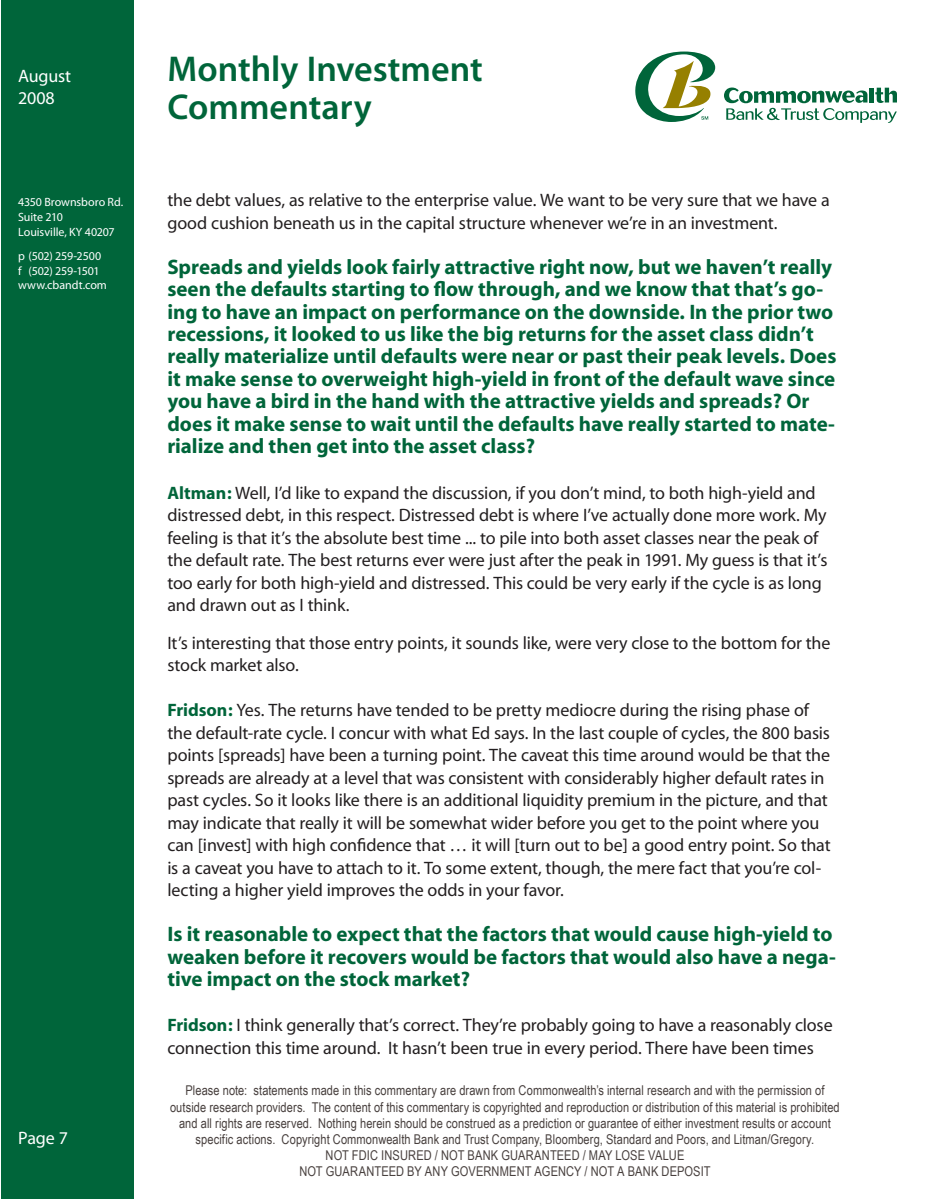
<style>
.page{position:relative;width:929px;height:1199px;background:#fff}
.page>*{position:absolute;margin:0;border:0;box-sizing:border-box;transform-origin:0 0}
.t1{font:600 36px/37.5px "Myriad Pro";color:#00653a}
.t2{font:700 21px/22.5px "Myriad";color:#00653a}
.t3{font:18px/22.5px "Myriad";letter-spacing:-.01em;color:#231f20}
.t4{font:18px/21.6px "Myriad Pro";letter-spacing:-.01em;color:#fff}
.t5{font:18px "Myriad";color:#fff}
.t6{font:13.5px/16.2px "Arial Narrow";letter-spacing:.005em;color:#48403e;text-align:center}
.t7{font:12px/15px "Myriad Pro";letter-spacing:-.005em;color:#fff}
.s1{font-weight:700;color:#00653a}
</style>
<div class="page">
<div style="left:1px;top:0;width:133px;height:1199px;background:#00653a"></div>
<svg style="left:635px;top:52px;width:80px;height:70px"></svg>
<svg style="left:724px;top:88px;width:172px;height:35px"></svg>
<p class="t4" style="left:18px;top:65px;width:55px">August<br>2008</p>
<p class="t7" style="left:18px;top:195px;width:107px">4350 Brownsboro Rd.<br>Suite 210<br>Louisville, KY 40207</p>
<p class="t7" style="left:18px;top:249px;width:90px;line-height:14.4px">p (502) 259-2500 f (502) 259-1501 www.cbandt.com</p>
<p class="t5" style="left:18px;top:1129px;width:51px">Page 7</p>
<h1 class="t1" style="left:167px;top:49px;width:317px">Monthly Investment<br>Commentary</h1>
<p class="t3" style="left:167px;top:189px;width:664px">the debt values, as relative to the enterprise value. We want to be very sure that we have a good cushion beneath us in the capital structure whenever we’re in an investment.</p>
<p class="t2" style="left:167px;top:256px;width:670px">Spreads and yields look fairly attractive right now, but we haven’t really seen the defaults starting to flow through, and we know that that’s go&shy;ing to have an impact on performance on the downside. In the prior two recessions, it looked to us like the big returns for the asset class didn’t really materialize until defaults were near or past their peak levels. Does it make sense to overweight high-yield in front of the default wave since you have a bird in the hand with the attractive yields and spreads? Or does it make sense to wait until the defaults have really started to mate&shy;rialize and then get into the asset class?</p>
<p class="t3" style="left:167px;top:482px;width:661px"><span class="s1">Altman:</span> Well, I’d like to expand the discussion, if you don’t mind, to both high-yield and distressed debt, in this respect. Distressed debt is where I’ve actually done more work. My feeling is that it’s the absolute best time ... to pile into both asset classes near the peak of the default rate. The best returns ever were just after the peak in 1991. My guess is that it’s too early for both high-yield and distressed. This could be very early if the cycle is as long and drawn out as I think.</p>
<p class="t3" style="left:167px;top:632px;width:664px">It’s interesting that those entry points, it sounds like, were very close to the bottom for the stock market also.</p>
<p class="t3" style="left:167px;top:699px;width:665px"><span class="s1">Fridson:</span> Yes. The returns have tended to be pretty mediocre during the rising phase of the default-rate cycle. I concur with what Ed says. In the last couple of cycles, the 800 basis points [spreads] have been a turning point. The caveat this time around would be that the spreads are already at a level that was consistent with considerably higher default rates in past cycles. So it looks like there is an additional liquidity premium in the picture, and that may indicate that really it will be somewhat wider before you get to the point where you can [invest] with high confidence that … it will [turn out to be] a good entry point. So that is a caveat you have to attach to it. To some extent, though, the mere fact that you’re col&shy;lecting a higher yield improves the odds in your favor.</p>
<p class="t2" style="left:167px;top:923px;width:670px">Is it reasonable to expect that the factors that would cause high-yield to weaken before it recovers would be factors that would also have a nega&shy;tive impact on the stock market?</p>
<p class="t3" style="left:167px;top:1014px;width:667px"><span class="s1">Fridson:</span> I think generally that’s correct. They’re probably going to have a reasonably close connection this time around. It hasn’t been true in every period. There have been times</p>
<p class="t6" style="left:170px;top:1082px;width:671px">Please note: statements made in this commentary are drawn from Commonwealth’s internal research and with the permission of outside research providers. The content of this commentary is copyrighted and reproduction or distribution of this material is prohibited and all rights are reserved. Nothing herein should be construed as a prediction or guarantee of either investment results or account specific actions. Copyright Commonwealth Bank and Trust Company, Bloomberg, Standard and Poors, and Litman/Gregory.<br>NOT FDIC INSURED / NOT BANK GUARANTEED / MAY LOSE VALUE<br>NOT GUARANTEED BY ANY GOVERNMENT AGENCY / NOT A BANK DEPOSIT</p>
</div>
